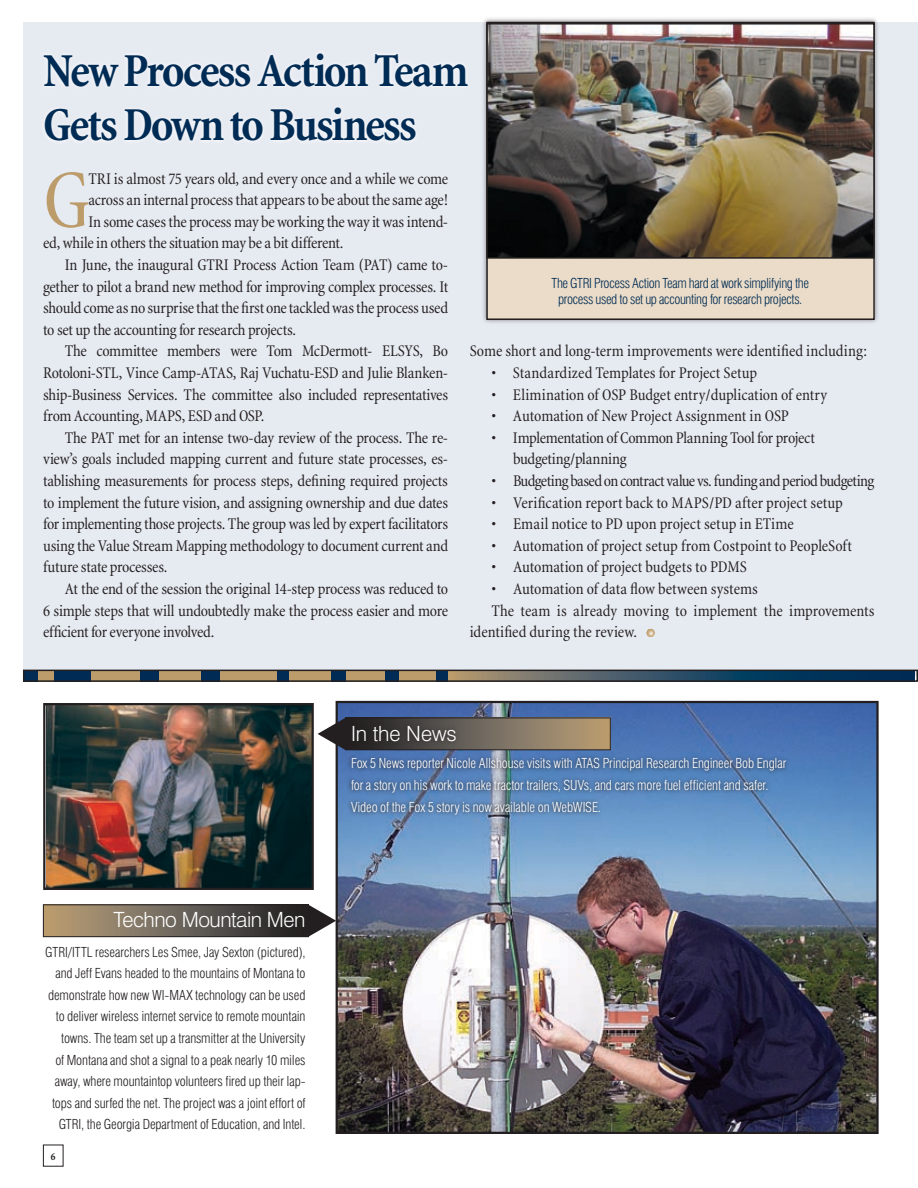
<style>
.page{position:relative;width:918px;height:1188px;background:#fff}
.page>*{position:absolute;margin:0;border:0;box-sizing:border-box;transform-origin:0 0}
.t1{font:condensed 84.15px "Minion";color:#bd9c6b}
.t2{font:700 condensed 48px/54px "Minion";letter-spacing:-.045em;color:#002b54}
.t3{font:300 21px "Swiss 721 BT";letter-spacing:-.02em;color:#fff}
.t4{font:condensed 16.5px/21.6px "Minion";letter-spacing:-.015em;color:#231f20}
.t5{font:condensed 16.5px "Minion";letter-spacing:.005em;color:#231f20}
.t6{font:condensed 16.5px "Minion";letter-spacing:-.04em;color:#231f20}
.t7{font:300 condensed 13.5px/21.6px "Swiss 721 BT";letter-spacing:-.01em;color:#231f20;text-align:right}
.t8{font:300 condensed 13.5px/21.6px "Swiss 721 BT";letter-spacing:-.01em;color:#fff}
.t9{font:300 condensed 13.5px/16.5px "Swiss 721 BT";letter-spacing:-.03em;color:#002b54;text-align:center}
.t10{font:700 condensed 10.5px "Minion";color:#231f20}
</style>
<div class="page">
<svg style="left:307px;top:903px;width:29px;height:36px"></svg>
<svg style="left:45px;top:907px;width:261px;height:28px;background:#6d6254"></svg>
<div style="left:43px;top:905px;width:265px;height:32px;border:1px solid #231f20"></div>
<div style="left:23px;top:22px;width:895px;height:653px;background:#e6eaf1"></div>
<svg style="left:646px;top:629px;width:9px;height:8px"></svg>
<div style="left:39px;top:48px;width:434px;height:98px;background:linear-gradient(to right,#eceff4,#eaeef3)"></div>
<div style="left:480px;top:16px;width:401px;height:310px;background:#231f20;opacity:.5"></div>
<div style="left:487px;top:23px;width:387px;height:296px;background:#eadcc8"></div>
<img style="left:489px;top:26px;width:383px;height:230px">
<div style="left:486px;top:23px;width:389px;height:236px;border:2px solid #231f20"></div>
<svg style="left:448px;top:673px;width:467px;height:6px;background:#3a5464"></svg>
<div style="left:24px;top:670px;width:424px;height:11px;background:#bd9c6b"></div>
<div style="left:24px;top:670px;width:13px;height:11px;background:#002b54"></div>
<div style="left:54px;top:670px;width:37px;height:11px;background:#002b54"></div>
<div style="left:140px;top:670px;width:18px;height:11px;background:#002b54"></div>
<div style="left:202px;top:670px;width:18px;height:11px;background:#002b54"></div>
<div style="left:277px;top:670px;width:11px;height:11px;background:#002b54"></div>
<div style="left:331px;top:670px;width:14px;height:11px;background:#002b54"></div>
<div style="left:385px;top:670px;width:14px;height:11px;background:#002b54"></div>
<div style="left:437px;top:670px;width:11px;height:11px;background:#002b54"></div>
<div style="left:23px;top:670px;width:895px;height:12px;border:2px solid #231f20"></div>
<img style="left:339px;top:704px;width:537px;height:427px">
<div style="left:336px;top:701px;width:543px;height:433px;border:2px solid #231f20"></div>
<img style="left:46px;top:706px;width:265px;height:181px">
<div style="left:43px;top:703px;width:271px;height:187px;border:2px solid #231f20"></div>
<svg style="left:317px;top:716px;width:30px;height:36px"></svg>
<div style="left:345px;top:718px;width:265px;height:32px;border:1px solid #231f20"></div>
<svg style="left:346px;top:720px;width:445px;height:99px;background:#57759d"></svg>
<h2 class="t2" style="left:43px;top:45px;width:427px">New Process Action Team<br>Gets Down to Business</h2>
<h1 class="t1" style="left:43px;top:157px;width:48px">G</h1>
<p class="t4" style="left:88px;top:168px;width:361px">TRI is almost 75 years old, and every once and a while we come</p>
<p class="t4" style="left:88px;top:190px;width:361px">across an internal process that appears to be about the same age!</p>
<p class="t4" style="left:88px;top:211px;width:361px">In some cases the process may be working the way it was intend-</p>
<p class="t4" style="left:43px;top:233px;width:302px">ed, while in others the situation may be a bit different.</p>
<p class="t4" style="left:65px;top:254px;width:385px">In June, the inaugural GTRI Process Action Team (PAT) came to-</p>
<p class="t4" style="left:43px;top:276px;width:407px">gether to pilot a brand new method for improving complex processes. It</p>
<p class="t4" style="left:43px;top:298px;width:406px">should come as no surprise that the first one tackled was the process used</p>
<p class="t4" style="left:43px;top:319px;width:254px">to set up the accounting for research projects.</p>
<p class="t4" style="left:65px;top:341px;width:385px">The committee members were Tom McDermott- ELSYS, Bo</p>
<p class="t4" style="left:43px;top:362px;width:407px">Rotoloni-STL, Vince Camp-ATAS, Raj Vuchatu-ESD and Julie Blanken-</p>
<p class="t4" style="left:43px;top:384px;width:407px">ship-Business Services. The committee also included representatives</p>
<p class="t4" style="left:43px;top:406px;width:223px">from Accounting, MAPS, ESD and OSP.</p>
<p class="t4" style="left:65px;top:427px;width:385px">The PAT met for an intense two-day review of the process. The re-</p>
<p class="t4" style="left:43px;top:449px;width:407px">view’s goals included mapping current and future state processes, es-</p>
<p class="t4" style="left:43px;top:470px;width:406px">tablishing measurements for process steps, defining required projects</p>
<p class="t4" style="left:43px;top:492px;width:407px">to implement the future vision, and assigning ownership and due dates</p>
<p class="t4" style="left:43px;top:514px;width:406px">for implementing those projects. The group was led by expert facilitators</p>
<p class="t4" style="left:43px;top:535px;width:407px">using the Value Stream Mapping methodology to document current and</p>
<p class="t4" style="left:43px;top:557px;width:126px">future state processes.</p>
<p class="t4" style="left:65px;top:578px;width:385px">At the end of the session the original 14-step process was reduced to</p>
<p class="t4" style="left:43px;top:600px;width:406px">6 simple steps that will undoubtedly make the process easier and more</p>
<p class="t4" style="left:43px;top:622px;width:173px">efficient for everyone involved.</p>
<p class="t9" style="left:551px;top:275px;width:259px">The GTRI Process Action Team hard at work simplifying the process used to set up accounting for research projects.</p>
<p class="t4" style="left:470px;top:341px;width:399px">Some short and long-term improvements were identified including:</p>
<p class="t5" style="left:491px;top:364px;width:267px">• Standardized Templates for Project Setup</p>
<p class="t4" style="left:491px;top:384px;width:337px">• Elimination of OSP Budget entry/duplication of entry</p>
<p class="t4" style="left:491px;top:406px;width:299px">• Automation of New Project Assignment in OSP</p>
<p class="t4" style="left:513px;top:427px;width:303px;text-indent:-22px">• Implementation of Common Planning Tool for project budgeting/planning</p>
<p class="t6" style="left:491px;top:472px;width:384px">• Budgeting based on contract value vs. funding and period budgeting</p>
<p class="t4" style="left:491px;top:492px;width:353px">• Verification report back to MAPS/PD after project setup</p>
<p class="t4" style="left:491px;top:514px;width:304px">• Email notice to PD upon project setup in ETime</p>
<p class="t4" style="left:491px;top:535px;width:362px">• Automation of project setup from Costpoint to PeopleSoft</p>
<p class="t4" style="left:491px;top:557px;width:257px">• Automation of project budgets to PDMS</p>
<p class="t4" style="left:491px;top:578px;width:268px">• Automation of data flow between systems</p>
<p class="t4" style="left:491px;top:600px;width:385px">The team is already moving to implement the improvements</p>
<p class="t5" style="left:470px;top:623px;width:169px">identified during the review.</p>
<p class="t3" style="left:113px;top:907px;width:194px">Techno Mountain Men</p>
<p class="t7" style="left:45px;top:941px;width:262px">GTRI/ITTL researchers Les Smee, Jay Sexton (pictured), and Jeff Evans headed to the mountains of Montana to demonstrate how new WI-MAX technology can be used to deliver wireless internet service to remote mountain towns. The team set up a transmitter at the University<br>of Montana and shot a signal to a peak nearly 10 miles away, where mountaintop volunteers fired up their lap&shy;tops and surfed the net. The project was a joint effort of GTRI, the Georgia Department of Education, and Intel.</p>
<p class="t10" style="left:51px;top:1150px;width:6px">6</p>
<p class="t3" style="left:351px;top:721px;width:107px">In the News</p>
<p class="t8" style="left:351px;top:753px;width:437px">Fox 5 News reporter Nicole Allshouse visits with ATAS Principal Research Engineer Bob Englar for a story on his work to make tractor trailers, SUVs, and cars more fuel efficient and safer.<br>Video of the Fox 5 story is now available on WebWISE.</p>
</div>
